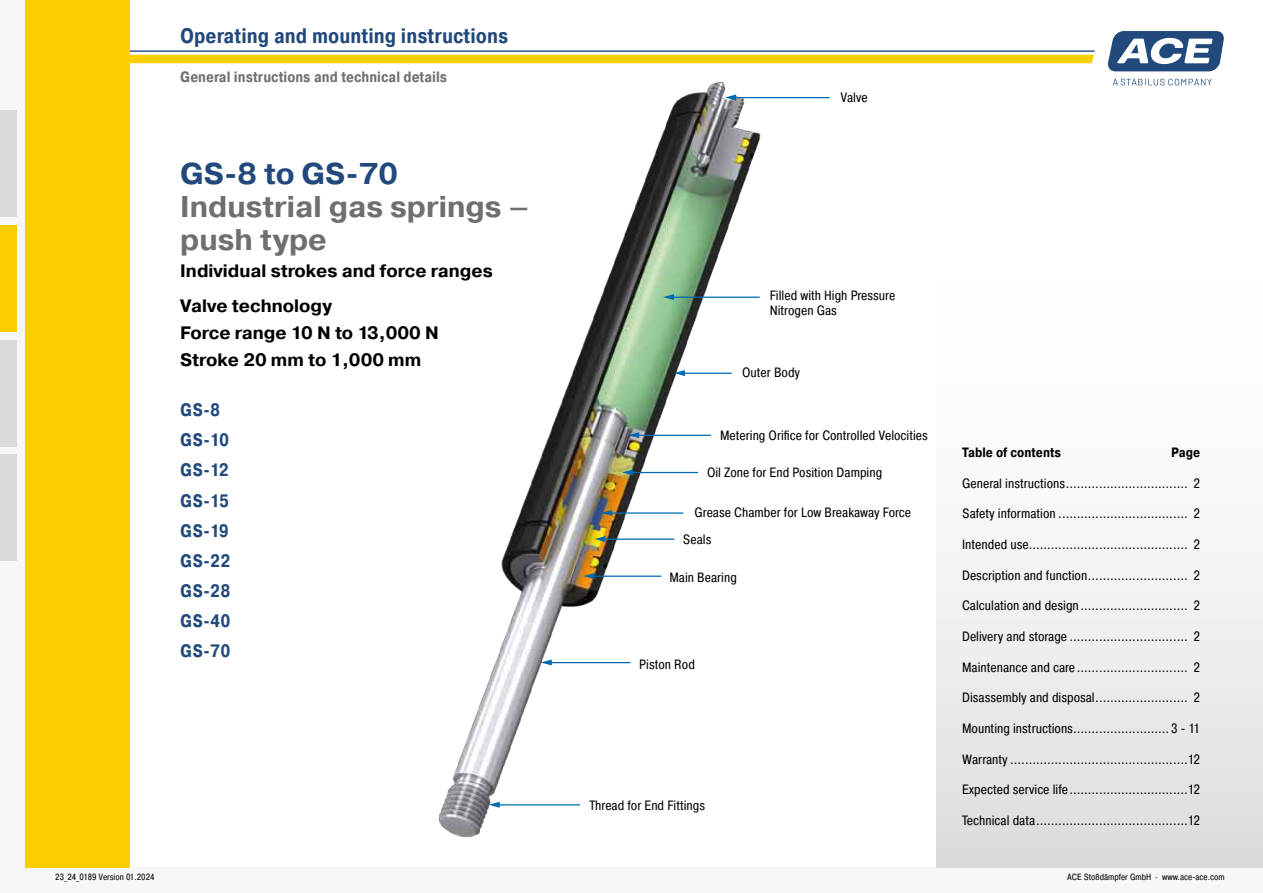
<style>
.page{position:relative;width:1263px;height:893px;background:#fff}
.page>*{position:absolute;margin:0;border:0;box-sizing:border-box;transform-origin:0 0}
.t1{font:700 30px/33px "ACE Pragmatica";color:#706f6f}
.t2{font:700 30px "ACE Pragmatica";color:#21497c}
.t3{font:700 21px "ACE Pragmatica Cond";color:#21497c}
.t4{font:700 18px/35.5px "ACE Pragmatica";color:#000}
.t5{font:700 18px/30.2px "ACE Pragmatica Cond";color:#21497c}
.t6{font:700 15px "ACE Pragmatica Cond";color:#706f6f}
.t7{font:13.5px/15px "ACE Pragmatica Cond";color:#000}
.t8{font:700 13.5px "ACE Pragmatica Cond";color:#000}
.t9{font:9px "ACE Pragmatica Cond";color:#000}
</style>
<div class="page">
<svg style="left:1113px;top:79px;width:99px;height:6px"></svg>
<svg style="left:1107px;top:31px;width:117px;height:40px"></svg>
<svg style="left:999px;top:55px;width:95px;height:8px"></svg>
<hr style="left:0;top:50px;width:1095px;height:2px;background:#21497c">
<div style="left:0;top:0;width:26px;height:893px;background:#f6f6f6"></div>
<div style="left:0;top:867px;width:1263px;height:26px;background:#f6f6f6"></div>
<div style="left:0;top:111px;width:17px;height:106px;background:#dadada"></div>
<div style="left:0;top:225px;width:17px;height:107px;background:#f9cf00"></div>
<div style="left:0;top:340px;width:17px;height:107px;background:#dadada"></div>
<div style="left:0;top:455px;width:17px;height:106px;background:#dadada"></div>
<div style="left:26px;top:0;width:104px;height:867px;background:#f9cf00"></div>
<div style="left:936px;top:208px;width:327px;height:659px;background:linear-gradient(to bottom,#fff,#e0e0e0)"></div>
<img style="left:117px;top:50px;width:882px;height:818px">
<hr style="left:683px;top:373px;width:48px;height:1px;background:#006ab0">
<svg style="left:674px;top:370px;width:11px;height:6px"></svg>
<hr style="left:592px;top:576px;width:69px;height:1px;background:#006ab0">
<svg style="left:583px;top:573px;width:11px;height:6px"></svg>
<hr style="left:631px;top:472px;width:66px;height:1px;background:#006ab0">
<svg style="left:622px;top:469px;width:11px;height:6px"></svg>
<hr style="left:610px;top:512px;width:73px;height:2px;background:#006ab0">
<svg style="left:601px;top:510px;width:11px;height:6px"></svg>
<hr style="left:672px;top:297px;width:87px;height:1px;background:#006ab0">
<svg style="left:663px;top:294px;width:11px;height:6px"></svg>
<hr style="left:498px;top:804px;width:81px;height:1px;background:#006ab0">
<svg style="left:489px;top:802px;width:11px;height:6px"></svg>
<hr style="left:603px;top:538px;width:71px;height:2px;background:#006ab0">
<svg style="left:594px;top:536px;width:12px;height:6px"></svg>
<hr style="left:637px;top:435px;width:73px;height:1px;background:#006ab0">
<svg style="left:628px;top:432px;width:11px;height:6px"></svg>
<hr style="left:734px;top:97px;width:95px;height:1px;background:#006ab0">
<svg style="left:725px;top:95px;width:11px;height:5px"></svg>
<hr style="left:550px;top:662px;width:80px;height:1px;background:#006ab0">
<svg style="left:541px;top:659px;width:11px;height:6px"></svg>
<h2 class="t3" style="left:180px;top:23px;width:330px">Operating and mounting instructions</h2>
<p class="t6" style="left:180px;top:68px;width:268px">General instructions and technical details</p>
<h1 class="t2" style="left:180px;top:154px;width:219px">GS-8 to GS-70</h1>
<h1 class="t1" style="left:180px;top:190px;width:350px">Industrial gas springs – push type</h1>
<h3 class="t4" style="left:180px;top:253px;width:314px">Individual strokes and force ranges<br>Valve technology</h3>
<h3 class="t4" style="left:180px;top:320px;width:260px;line-height:27px">Force range 10 N to 13,000 N<br>Stroke 20 mm to 1,000 mm</h3>
<h3 class="t5" style="left:180px;top:396px;width:52px">GS-8<br>GS-10<br>GS-12<br>GS-15<br>GS-19<br>GS-22<br>GS-28<br>GS-40<br>GS-70</h3>
<p class="t7" style="left:840px;top:90px;width:29px">Valve</p>
<p class="t7" style="left:770px;top:288px;width:127px">Filled with High Pressure<br>Nitrogen Gas</p>
<p class="t7" style="left:742px;top:365px;width:60px">Outer Body</p>
<p class="t7" style="left:720px;top:428px;width:209px">Metering Orifice for Controlled Velocities</p>
<p class="t7" style="left:707px;top:465px;width:177px">Oil Zone for End Position Damping</p>
<p class="t7" style="left:694px;top:504px;width:218px">Grease Chamber for Low Breakaway Force</p>
<p class="t7" style="left:683px;top:531px;width:30px">Seals</p>
<p class="t7" style="left:669px;top:570px;width:69px">Main Bearing</p>
<p class="t7" style="left:639px;top:657px;width:57px">Piston Rod</p>
<p class="t7" style="left:589px;top:797px;width:117px">Thread for End Fittings</p>
<p class="t8" style="left:962px;top:444px;width:100px">Table of contents</p>
<p class="t8" style="left:1171px;top:444px;width:30px">Page</p>
<p class="t7" style="left:962px;top:475px;width:240px">General instructions................................. 2</p>
<p class="t7" style="left:962px;top:506px;width:240px">Safety information ................................... 2</p>
<p class="t7" style="left:962px;top:537px;width:240px">Intended use........................................... 2</p>
<p class="t7" style="left:962px;top:567px;width:240px">Description and function........................... 2</p>
<p class="t7" style="left:962px;top:598px;width:240px">Calculation and design ............................. 2</p>
<p class="t7" style="left:962px;top:629px;width:240px">Delivery and storage ................................ 2</p>
<p class="t7" style="left:962px;top:659px;width:240px">Maintenance and care.............................. 2</p>
<p class="t7" style="left:962px;top:690px;width:240px">Disassembly and disposal......................... 2</p>
<p class="t7" style="left:962px;top:721px;width:240px">Mounting instructions.......................... 3 - 11</p>
<p class="t7" style="left:962px;top:751px;width:240px">Warranty ................................................12</p>
<p class="t7" style="left:962px;top:782px;width:240px">Expected service life................................12</p>
<p class="t7" style="left:962px;top:813px;width:240px">Technical data.........................................12</p>
<p class="t9" style="left:55px;top:871px;width:57px">Version 03.2021</p>
<p class="t9" style="left:55px;top:871px;width:101px">23_24_0189 Version 01.2024</p>
<p class="t9" style="left:1067px;top:871px;width:159px">ACE Stoßdämpfer GmbH · www.ace-ace.com</p>
</div>
